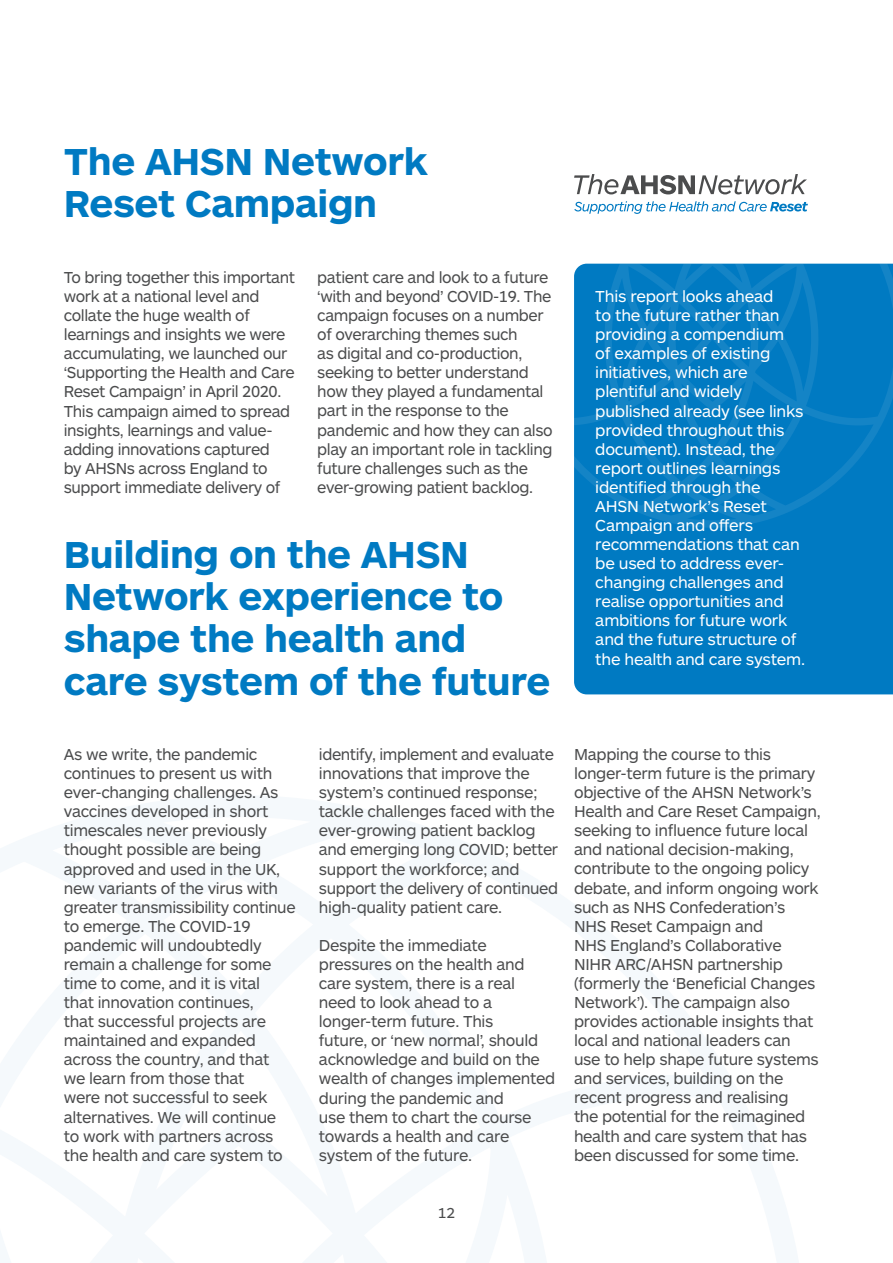
<style>
.page{position:relative;width:893px;height:1263px;background:#fff}
.page>*{position:absolute;margin:0;border:0;box-sizing:border-box;transform-origin:0 0}
.Heading_1{font:700 39px/42.2px "ARS Maquette";letter-spacing:-.01em;color:#007ac2}
.t1{font:16.5px/19px "ARS Maquette";letter-spacing:-.02em;color:#4b4c4d}
.t2{font:16.5px/19px "ARS Maquette";letter-spacing:-.02em;color:#4b4c4d;scale:.96 1}
.t3{font:16.5px/19px "ARS Maquette";letter-spacing:-.015em;color:#fff}
.t4{font:15px "ARS Maquette";color:#4b4c4d}
</style>
<div class="page">
<svg style="left:574px;top:174px;width:233px;height:20px"></svg>
<svg style="left:574px;top:201px;width:234px;height:13px"></svg>
<div style="left:574px;top:528px;width:319px;height:166px;background:#007ac2"></div>
<svg style="left:574px;top:264px;width:319px;height:264px;fill:#007ac2"></svg>
<p class="Heading_1" style="left:64px;top:138px;width:366px">The AHSN Network<br>Reset Campaign</p>
<p class="t2" style="left:64px;top:267px;width:242px">To bring together this important work at a national level and collate the huge wealth of learnings and insights we were accumulating, we launched our ‘Supporting the Health and Care<br>Reset Campaign’ in April 2020.<br>This campaign aimed to spread insights, learnings and value&shy;adding innovations captured<br>by AHSNs across England to support immediate delivery of</p>
<p class="t2" style="left:317px;top:267px;width:247px">patient care and look to a future ‘with and beyond’ COVID-19. The campaign focuses on a number of overarching themes such<br>as digital and co-production, seeking to better understand how they played a fundamental part in the response to the pandemic and how they can also play an important role in tackling future challenges such as the ever-growing patient backlog.</p>
<p class="Heading_1" style="left:64px;top:532px;width:488px">Building on the AHSN<br>Network experience to shape the health and care system of the future</p>
<p class="t3" style="left:595px;top:286px;width:211px">This report looks ahead<br>to the future rather than providing a compendium<br>of examples of existing initiatives, which are plentiful and widely published already (see links provided throughout this document). Instead, the report outlines learnings identified through the<br>AHSN Network’s Reset<br>Campaign and offers recommendations that can be used to address ever&shy;changing challenges and realise opportunities and ambitions for future work and the future structure of the health and care system.</p>
<p class="t1" style="left:64px;top:744px;width:233px">As we write, the pandemic continues to present us with ever-changing challenges. As vaccines developed in short timescales never previously thought possible are being approved and used in the UK, new variants of the virus with greater transmissibility continue to emerge. The COVID-19 pandemic will undoubtedly remain a challenge for some time to come, and it is vital<br>that innovation continues,<br>that successful projects are maintained and expanded across the country, and that<br>we learn from those that<br>were not successful to seek alternatives. We will continue to work with partners across the health and care system to</p>
<p class="t2" style="left:319px;top:744px;width:251px">identify, implement and evaluate innovations that improve the system’s continued response; tackle challenges faced with the ever-growing patient backlog and emerging long COVID; better support the workforce; and support the delivery of continued high-quality patient care.</p>
<p class="t1" style="left:319px;top:935px;width:238px">Despite the immediate pressures on the health and care system, there is a real need to look ahead to a longer-term future. This<br>future, or ‘new normal’, should acknowledge and build on the wealth of changes implemented during the pandemic and<br>use them to chart the course towards a health and care system of the future.</p>
<p class="t1" style="left:574px;top:744px;width:248px">Mapping the course to this longer-term future is the primary objective of the AHSN Network’s<br>Health and Care Reset Campaign, seeking to influence future local and national decision-making, contribute to the ongoing policy debate, and inform ongoing work such as NHS Confederation’s<br>NHS Reset Campaign and<br>NHS England’s Collaborative<br>NIHR ARC/AHSN partnership (formerly the ‘Beneficial Changes<br>Network’). The campaign also provides actionable insights that local and national leaders can use to help shape future systems and services, building on the recent progress and realising<br>the potential for the reimagined health and care system that has been discussed for some time.</p>
<p class="t4" style="left:438px;top:1203px;width:19px">12</p>
</div>
